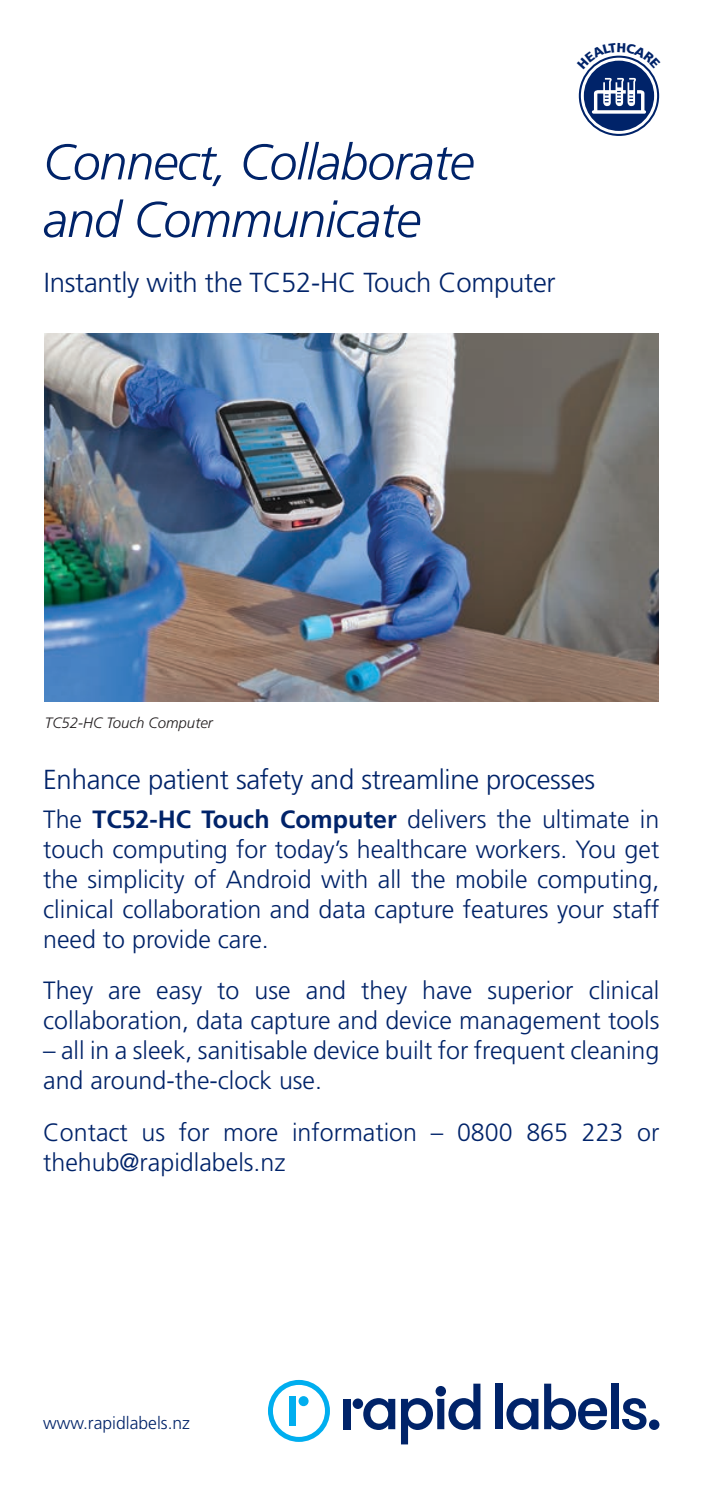
<style>
.page{position:relative;width:702px;height:1489px;background:#fff}
.page>*{position:absolute;margin:0;border:0;box-sizing:border-box;transform-origin:0 0}
.t1{font:italic 300 50px/57.5px "Frutiger";letter-spacing:-.02em;color:#002369}
.t2{font:300 27.5px "Frutiger";letter-spacing:-.01em;color:#002369}
.t3{font:300 25px/30px "Frutiger";color:#002369}
.t4{font:300 17.5px "Frutiger";color:#002369}
.t5{font:italic 300 15px "Frutiger";color:#231f20}
.s1{font-weight:700}
</style>
<div class="page">
<img style="left:45px;top:333px;width:613px;height:368px">
<svg style="left:268px;top:1379px;width:62px;height:62px"></svg>
<svg style="left:363px;top:1398px;width:32px;height:31px"></svg>
<svg style="left:401px;top:1383px;width:79px;height:61px"></svg>
<div style="left:343px;top:1398px;width:7px;height:30px;background:#002369"></div>
<div style="left:352px;top:1398px;width:11px;height:10px;background:#002369;border-radius:50%"></div>
<div style="left:495px;top:1383px;width:7px;height:45px;background:#002369"></div>
<svg style="left:506px;top:1398px;width:32px;height:31px"></svg>
<svg style="left:544px;top:1383px;width:63px;height:46px"></svg>
<div style="left:611px;top:1383px;width:7px;height:45px;background:#002369"></div>
<svg style="left:622px;top:1398px;width:24px;height:31px"></svg>
<div style="left:649px;top:1419px;width:10px;height:10px;background:#002369;border-radius:50%"></div>
<svg style="left:578px;top:55px;width:82px;height:76px"></svg>
<h1 class="t1" style="left:43px;top:133px;width:433px">Connect, Collaborate and Communicate</h1>
<p class="t2" style="left:44px;top:267px;width:513px">Instantly with the TC52-HC Touch Computer</p>
<p class="t5" style="left:45px;top:714px;width:169px">TC52-HC Touch Computer</p>
<p class="t2" style="left:43px;top:764px;width:553px">Enhance patient safety and streamline processes</p>
<p class="t3" style="left:43px;top:804px;width:617px;text-align:justify">The <span class="s1">TC52-HC Touch Computer</span> delivers the ultimate in touch computing for today’s healthcare workers. You get the simplicity of Android with all the mobile computing, clinical collaboration and data capture features your staff need to provide care.</p>
<p class="t3" style="left:43px;top:975px;width:617px">They are easy to use and they have superior clinical collaboration, data capture and device management tools</p>
<p class="t3" style="left:43px;top:1035px;width:617px">– all in a sleek, sanitisable device built for frequent cleaning and around-the-clock use.</p>
<p class="t3" style="left:43px;top:1116px;width:617px">Contact us for more information – 0800 865 223 or thehub@rapidlabels.nz</p>
<p class="t4" style="left:43px;top:1412px;width:148px">www.rapidlabels.nz</p>
</div>
